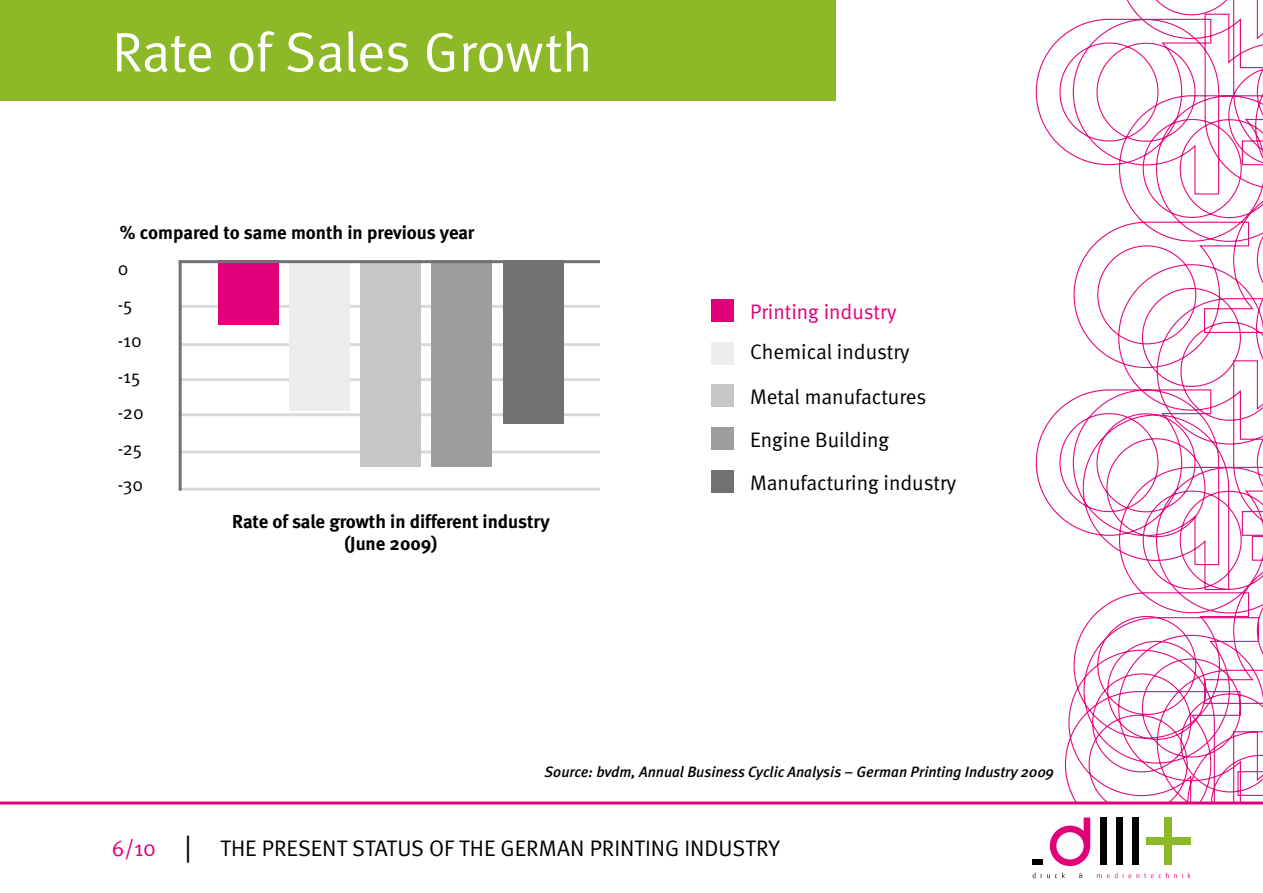
<style>
.page{position:relative;width:1263px;height:893px;background:#fff}
.page>*{position:absolute;margin:0;border:0;box-sizing:border-box;transform-origin:0 0}
.t1{font:55.5px "Meta Normal";letter-spacing:-.01em;color:#fff}
.t2{font:22.5px "Meta Normal";letter-spacing:.005em;color:#000}
.t3{font:21px/43px "Meta Normal";letter-spacing:-.005em;color:#000}
.t4{font:21px/40.3px "Meta Normal";color:#e2007a}
.t5{font:700 18.75px/22.5px "Meta";color:#000;text-align:center}
.t6{font:18.75px/36px "Meta Normal";color:#000}
.t7{font:italic 500 15px "Meta";color:#000}
.s1{color:#000}
.s2{color:#e2007a}
.s3{font-family:"Times New Roman"}
</style>
<div class="page">
<div style="left:0;top:0;width:836px;height:100px;background:#8db928"></div>
<svg style="left:1035px;top:0;width:228px;height:801px"></svg>
<svg style="left:0;top:801px;width:1263px;height:78px"></svg>
<svg style="left:1097px;top:873px;width:20px;height:5px"></svg>
<svg style="left:1123px;top:873px;width:53px;height:5px"></svg>
<svg style="left:1182px;top:873px;width:8px;height:5px"></svg>
<svg style="left:1041px;top:873px;width:24px;height:5px"></svg>
<svg style="left:1079px;top:873px;width:4px;height:5px"></svg>
<div style="left:1100px;top:817px;width:7px;height:48px;background:#000"></div>
<div style="left:1116px;top:817px;width:7px;height:48px;background:#000"></div>
<div style="left:1132px;top:817px;width:6px;height:48px;background:#000"></div>
<svg style="left:1050px;top:817px;width:40px;height:49px"></svg>
<div style="left:1032px;top:859px;width:11px;height:6px;background:#000"></div>
<div style="left:1165px;top:817px;width:7px;height:48px;background:#8db928"></div>
<div style="left:1146px;top:838px;width:45px;height:7px;background:#8db928"></div>
<div style="left:711px;top:299px;width:23px;height:23px;background:#e2007a"></div>
<div style="left:711px;top:342px;width:23px;height:22px;background:#eceded"></div>
<div style="left:711px;top:384px;width:23px;height:23px;background:#c5c6c8"></div>
<div style="left:711px;top:427px;width:23px;height:22px;background:#9c9d9f"></div>
<div style="left:711px;top:470px;width:23px;height:23px;background:#707173"></div>
<hr style="left:179px;top:413px;width:421px;height:3px;background:#d9dadb">
<hr style="left:179px;top:450px;width:421px;height:3px;background:#d9dadb">
<hr style="left:179px;top:378px;width:421px;height:3px;background:#d9dadb">
<hr style="left:179px;top:343px;width:421px;height:3px;background:#d9dadb">
<hr style="left:179px;top:305px;width:421px;height:3px;background:#d9dadb">
<hr style="left:179px;top:488px;width:421px;height:3px;background:#d9dadb">
<hr style="left:179px;top:260px;width:3px;height:231px;background:#707173">
<div style="left:432px;top:260px;width:60px;height:207px;background:#9c9d9f"></div>
<div style="left:219px;top:260px;width:60px;height:65px;background:#e2007a"></div>
<div style="left:289px;top:261px;width:60px;height:149px;background:#eceded"></div>
<div style="left:503px;top:260px;width:60px;height:164px;background:#707173"></div>
<div style="left:361px;top:260px;width:60px;height:207px;background:#c5c6c8"></div>
<hr style="left:179px;top:260px;width:421px;height:3px;background:#707173">
<p class="t1" style="left:112px;top:20px;width:482px">Rate of Sales Growth</p>
<p class="t5" style="left:120px;top:221px;width:356px">% compared to same month in previous year</p>
<p class="t6" style="left:118px;top:251px;width:27px">0 -5 -10 -15 -20 -25 -30</p>
<p class="t5" style="left:232px;top:510px;width:319px">Rate of sale growth in different industry (June 2009)</p>
<p class="t4" style="left:750px;top:291px;width:161px">Printing industry<br><span class="s1">Chemical industry</span></p>
<p class="t3" style="left:750px;top:375px;width:208px">Metal manufactures<br>Engine Building<br>Manufacturing industry</p>
<p class="t7" style="left:544px;top:763px;width:511px">Source: bvdm, Annual Business Cyclic Analysis – German Printing Industry 2009</p>
<p class="t2" style="left:112px;top:835px;width:669px"><span class="s2">6/10</span> <span class="s3">│</span> Th e present status of th e German printing industry</p>
</div>
